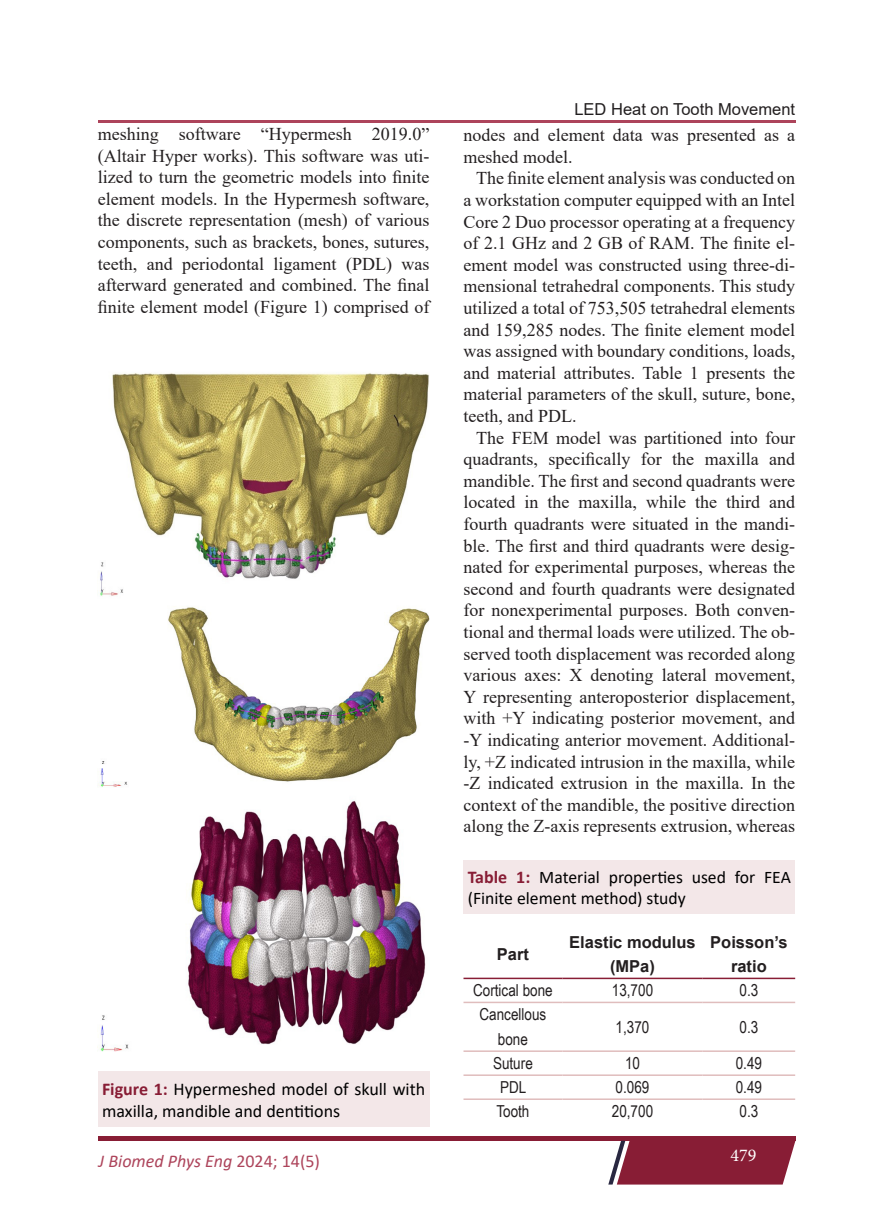
<style>
.page{position:relative;width:893px;height:1212px;background:#fff}
.page>*{position:absolute;margin:0;border:0;box-sizing:border-box;transform-origin:0 0}
.Body{font:18px/21.6px "Times New Roman";color:#231f20;text-align:justify}
.Figure{font:18px/21.6px "Calibri";color:#000}
.t1{font:italic 18px "Calibri";color:#ad445b}
.t2{font:18px "Minion Pro";color:#fff}
.Figure-2{font:17.7px/21.1px "Calibri";color:#000}
.t3{font:16.5px/24.8px "Arial Narrow";color:#231f20;text-align:center}
.t4{font:700 16.5px/24.8px "Arial";color:#231f20;text-align:center}
.Running_Title{font:16.5px "Arial";color:#231f20}
.s1{font-weight:700;font-size:18px;color:#881d35}
.s2{font-weight:700;color:#881d35}
.s3{font-style:normal}
</style>
<div class="page">
<div style="left:98px;top:1136px;width:697px;height:5px;background:#881d35"></div>
<svg style="left:608px;top:1141px;width:187px;height:43px;background:#903147"></svg>
<hr style="left:98px;top:120px;width:698px;height:2px;background:#ad445b">
<div style="left:98px;top:1071px;width:331px;height:56px;background:#f3e7e8"></div>
<img style="left:98px;top:373px;width:331px;height:679px">
<hr style="left:463px;top:1002px;width:99px;height:1px;background:#e0bdbd">
<hr style="left:562px;top:1002px;width:141px;height:1px;background:#e0bdbd">
<hr style="left:703px;top:1002px;width:92px;height:1px;background:#e0bdbd">
<hr style="left:463px;top:1050px;width:99px;height:2px;background:#e0bdbd">
<hr style="left:562px;top:1050px;width:141px;height:2px;background:#e0bdbd">
<hr style="left:703px;top:1050px;width:92px;height:2px;background:#e0bdbd">
<hr style="left:463px;top:1074px;width:99px;height:2px;background:#e0bdbd">
<hr style="left:562px;top:1074px;width:141px;height:2px;background:#e0bdbd">
<hr style="left:703px;top:1074px;width:92px;height:2px;background:#e0bdbd">
<hr style="left:463px;top:1098px;width:99px;height:2px;background:#e0bdbd">
<hr style="left:562px;top:1098px;width:141px;height:2px;background:#e0bdbd">
<hr style="left:703px;top:1098px;width:92px;height:2px;background:#e0bdbd">
<hr style="left:463px;top:977px;width:99px;height:2px;background:#881d35">
<hr style="left:562px;top:977px;width:141px;height:2px;background:#881d35">
<hr style="left:703px;top:977px;width:92px;height:2px;background:#881d35">
<div style="left:463px;top:860px;width:332px;height:53px;background:#f3e7e8"></div>
<p class="Running_Title" style="left:574px;top:98px;width:222px">LED Heat on Tooth Movement</p>
<p class="Body" style="left:98px;top:123px;width:333px">meshing software “Hypermesh 2019.0” (Altair Hyper works). This software was uti&shy;lized to turn the geometric models into finite element models. In the Hypermesh software, the discrete representation (mesh) of various components, such as brackets, bones, sutures, teeth, and periodontal ligament (PDL) was afterward generated and combined. The final finite element model (Figure 1) comprised of</p>
<p class="Body" style="left:463px;top:124px;width:333px">nodes and element data was presented as a meshed model.</p>
<p class="Body" style="left:463px;top:167px;width:333px;text-indent:13px">The finite element analysis was conducted on a workstation computer equipped with an Intel Core 2 Duo processor operating at a frequency of 2.1 GHz and 2 GB of RAM. The finite el&shy;ement model was constructed using three-di&shy;mensional tetrahedral components. This study utilized a total of 753,505 tetrahedral elements and 159,285 nodes. The finite element model was assigned with boundary conditions, loads, and material attributes. Table 1 presents the material parameters of the skull, suture, bone, teeth, and PDL.</p>
<p class="Body" style="left:463px;top:426px;width:333px;text-indent:13px">The FEM model was partitioned into four quadrants, specifically for the maxilla and mandible. The first and second quadrants were located in the maxilla, while the third and fourth quadrants were situated in the mandi&shy;ble. The first and third quadrants were desig&shy;nated for experimental purposes, whereas the second and fourth quadrants were designated for nonexperimental purposes. Both conven&shy;tional and thermal loads were utilized. The ob&shy;served tooth displacement was recorded along various axes: X denoting lateral movement, Y representing anteroposterior displacement, with +Y indicating posterior movement, and -Y indicating anterior movement. Additional&shy;ly, +Z indicated intrusion in the maxilla, while -Z indicated extrusion in the maxilla. In the context of the mandible, the positive direction along the Z-axis represents extrusion, whereas</p>
<p class="Figure-2" style="left:468px;top:866px;width:325px"><span class="s1">Table 1:</span> Material properties used for FEA (Finite element method) study</p>
<p class="t4" style="left:497px;top:942px;width:34px">Part</p>
<p class="t4" style="left:569px;top:930px;width:128px">Elastic modulus (MPa)</p>
<p class="t4" style="left:710px;top:930px;width:79px">Poisson’s ratio</p>
<p class="Figure" style="left:102px;top:1078px;width:325px"><span class="s2">Figure 1:</span> Hypermeshed model of skull with maxilla, mandible and dentitions</p>
<p class="t1" style="left:99px;top:1148px;width:223px">J Biomed Phys Eng <span class="s3">2024; 14(5)</span></p>
<p class="t3" style="left:473px;top:977px;width:81px">Cortical bone</p>
<p class="t3" style="left:612px;top:977px;width:43px">13,700</p>
<p class="t3" style="left:739px;top:977px;width:20px">0.3</p>
<p class="t3" style="left:479px;top:1001px;width:68px">Cancellous bone</p>
<p class="t3" style="left:616px;top:1014px;width:35px">1,370</p>
<p class="t3" style="left:739px;top:1014px;width:20px">0.3</p>
<p class="t3" style="left:493px;top:1050px;width:41px">Suture</p>
<p class="t3" style="left:625px;top:1050px;width:17px">10</p>
<p class="t3" style="left:736px;top:1050px;width:28px">0.49</p>
<p class="t3" style="left:500px;top:1074px;width:28px">PDL</p>
<p class="t3" style="left:616px;top:1074px;width:35px">0.069</p>
<p class="t3" style="left:736px;top:1074px;width:28px">0.49</p>
<p class="t3" style="left:496px;top:1098px;width:35px">Tooth</p>
<p class="t3" style="left:612px;top:1098px;width:43px">20,700</p>
<p class="t3" style="left:739px;top:1098px;width:20px">0.3</p>
<p class="t2" style="left:730px;top:1143px;width:27px">479</p>
</div>
